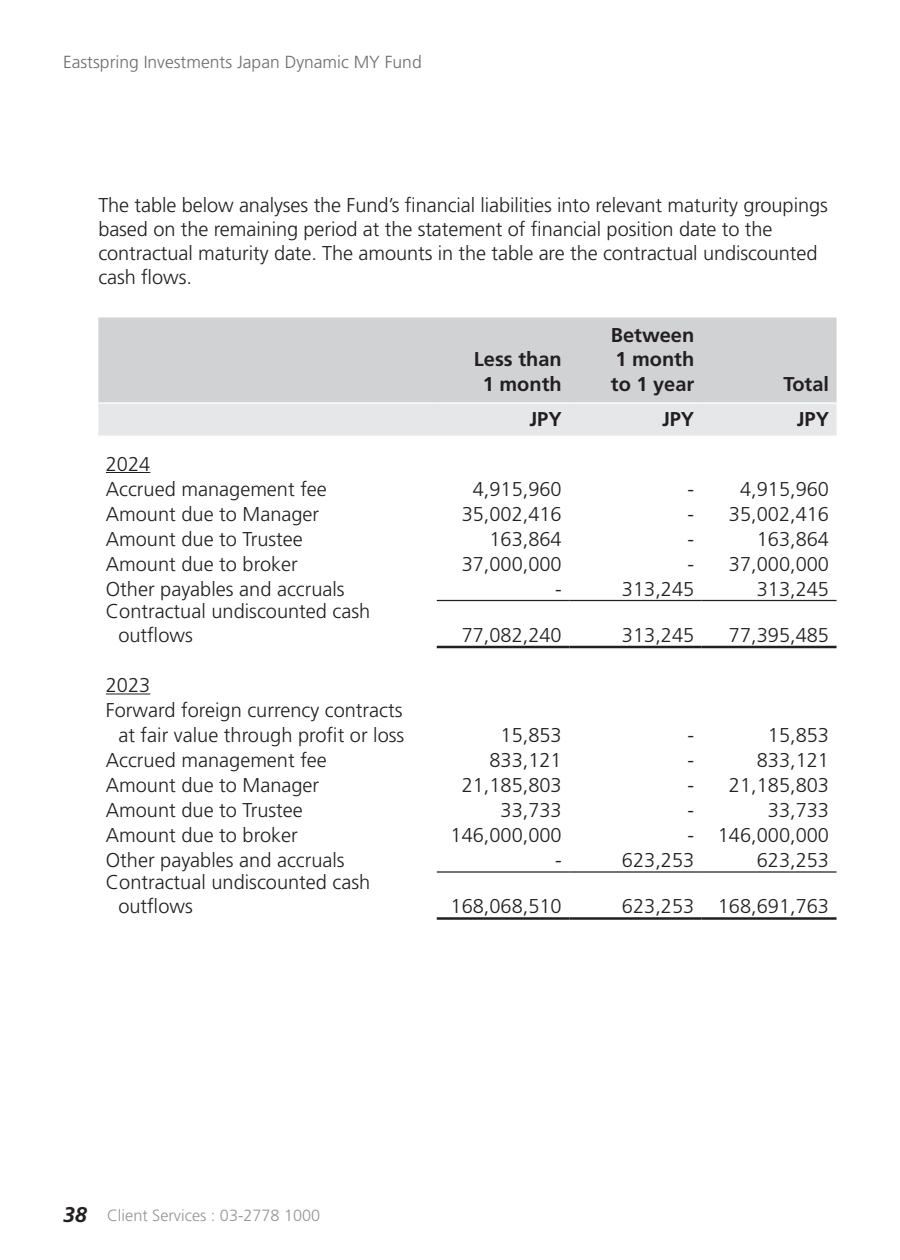
<style>
.page{position:relative;width:900px;height:1260px;background:#fff}
.page>*{position:absolute;margin:0;border:0;box-sizing:border-box;transform-origin:0 0}
.t1{font:300 20px/24px "Frutiger LT Std";color:#231f20}
.t2{font:700 20px/24px "Frutiger LT Std";color:#231f20;text-align:center}
.t3{font:300 17.5px "Frutiger LT Std";color:#6c6d70}
.t4{font:300 16.25px "Frutiger LT Std";color:#939598}
.s1{font-weight:700;font-style:italic;font-size:21.25px;color:#231f20}
</style>
<div class="page">
<div style="left:98px;top:318px;width:739px;height:84px;background:#d1d2d4"></div>
<div style="left:98px;top:404px;width:739px;height:32px;background:#e6e7e9"></div>
<hr style="left:437px;top:646px;width:132px;height:2px;background:#231f20">
<hr style="left:569px;top:646px;width:133px;height:2px;background:#231f20">
<hr style="left:702px;top:646px;width:135px;height:2px;background:#231f20">
<hr style="left:437px;top:917px;width:132px;height:3px;background:#231f20">
<hr style="left:569px;top:917px;width:133px;height:3px;background:#231f20">
<hr style="left:702px;top:917px;width:135px;height:3px;background:#231f20">
<hr style="left:437px;top:600px;width:132px;height:1px;background:#231f20">
<hr style="left:569px;top:600px;width:133px;height:1px;background:#231f20">
<hr style="left:702px;top:600px;width:135px;height:1px;background:#231f20">
<hr style="left:437px;top:871px;width:132px;height:2px;background:#231f20">
<hr style="left:569px;top:871px;width:133px;height:2px;background:#231f20">
<hr style="left:702px;top:871px;width:135px;height:2px;background:#231f20">
<hr style="left:106px;top:472px;width:44px;height:1px;background:#231f20">
<hr style="left:106px;top:693px;width:44px;height:1px;background:#231f20">
<p class="t3" style="left:63px;top:52px;width:360px">Eastspring Investments Japan Dynamic MY Fund</p>
<p class="t1" style="left:98px;top:193px;width:731px">The table below analyses the Fund’s financial liabilities into relevant maturity groupings based on the remaining period at the statement of financial position date to the contractual maturity date. The amounts in the table are the contractual undiscounted cash flows.</p>
<p class="t2" style="left:474px;top:348px;width:89px">Less than<br>1 month</p>
<p class="t2" style="left:611px;top:324px;width:85px;text-align:justify">Between 1 month to 1 year</p>
<p class="t2" style="left:783px;top:372px;width:47px">Total</p>
<p class="t1" style="left:106px;top:451px;width:223px;line-height:25px">2024<br>Accrued management fee</p>
<p class="t2" style="left:530px;top:407px;width:34px">JPY</p>
<p class="t2" style="left:662px;top:407px;width:34px">JPY</p>
<p class="t2" style="left:797px;top:407px;width:34px">JPY</p>
<p class="t1" style="left:473px;top:477px;width:90px">4,915,960</p>
<p class="t1" style="left:688px;top:477px;width:143px">- 4,915,960</p>
<p class="t1" style="left:106px;top:502px;width:215px">Amount due to Manager</p>
<p class="t1" style="left:462px;top:502px;width:102px">35,002,416</p>
<p class="t1" style="left:688px;top:502px;width:143px">- 35,002,416</p>
<p class="t1" style="left:106px;top:527px;width:199px">Amount due to Trustee</p>
<p class="t1" style="left:489px;top:527px;width:74px">163,864</p>
<p class="t1" style="left:688px;top:527px;width:8px">-</p>
<p class="t1" style="left:757px;top:527px;width:74px">163,864</p>
<p class="t1" style="left:106px;top:552px;width:193px">Amount due to broker</p>
<p class="t1" style="left:462px;top:552px;width:102px">37,000,000</p>
<p class="t1" style="left:688px;top:552px;width:143px">- 37,000,000</p>
<p class="t1" style="left:106px;top:577px;width:240px">Other payables and accruals</p>
<p class="t1" style="left:555px;top:577px;width:8px">-</p>
<p class="t1" style="left:622px;top:577px;width:74px">313,245</p>
<p class="t1" style="left:757px;top:577px;width:74px">313,245</p>
<p class="t1" style="left:118px;top:599px;width:253px;text-indent:-12px">Contractual undiscounted cash outflows</p>
<p class="t1" style="left:462px;top:623px;width:102px">77,082,240</p>
<p class="t1" style="left:622px;top:623px;width:74px">313,245</p>
<p class="t1" style="left:729px;top:623px;width:102px">77,395,485</p>
<p class="t1" style="left:106px;top:673px;width:46px">2023</p>
<p class="t1" style="left:106px;top:698px;width:298px">Forward foreign currency contracts</p>
<p class="t1" style="left:118px;top:723px;width:287px">at fair value through profit or loss</p>
<p class="t1" style="left:501px;top:723px;width:63px">15,853</p>
<p class="t1" style="left:688px;top:723px;width:8px">-</p>
<p class="t1" style="left:768px;top:723px;width:63px">15,853</p>
<p class="t1" style="left:106px;top:748px;width:223px">Accrued management fee</p>
<p class="t1" style="left:489px;top:748px;width:74px">833,121</p>
<p class="t1" style="left:688px;top:748px;width:8px">-</p>
<p class="t1" style="left:757px;top:748px;width:74px">833,121</p>
<p class="t1" style="left:106px;top:773px;width:215px">Amount due to Manager</p>
<p class="t1" style="left:462px;top:773px;width:102px">21,185,803</p>
<p class="t1" style="left:688px;top:773px;width:143px">- 21,185,803</p>
<p class="t1" style="left:106px;top:798px;width:199px">Amount due to Trustee</p>
<p class="t1" style="left:501px;top:798px;width:63px">33,733</p>
<p class="t1" style="left:688px;top:798px;width:8px">-</p>
<p class="t1" style="left:768px;top:798px;width:63px">33,733</p>
<p class="t1" style="left:106px;top:823px;width:193px">Amount due to broker</p>
<p class="t1" style="left:451px;top:823px;width:113px">146,000,000</p>
<p class="t1" style="left:688px;top:823px;width:143px">- 146,000,000</p>
<p class="t1" style="left:106px;top:848px;width:240px">Other payables and accruals</p>
<p class="t1" style="left:555px;top:848px;width:8px">-</p>
<p class="t1" style="left:622px;top:848px;width:74px">623,253</p>
<p class="t1" style="left:757px;top:848px;width:74px">623,253</p>
<p class="t1" style="left:118px;top:871px;width:253px;text-indent:-12px">Contractual undiscounted cash outflows</p>
<p class="t1" style="left:451px;top:895px;width:113px">168,068,510</p>
<p class="t1" style="left:622px;top:895px;width:209px">623,253 168,691,763</p>
<p class="t4" style="left:63px;top:1206px;width:259px"><span class="s1">38</span> Client Services : 03-2778 1000</p>
</div>
